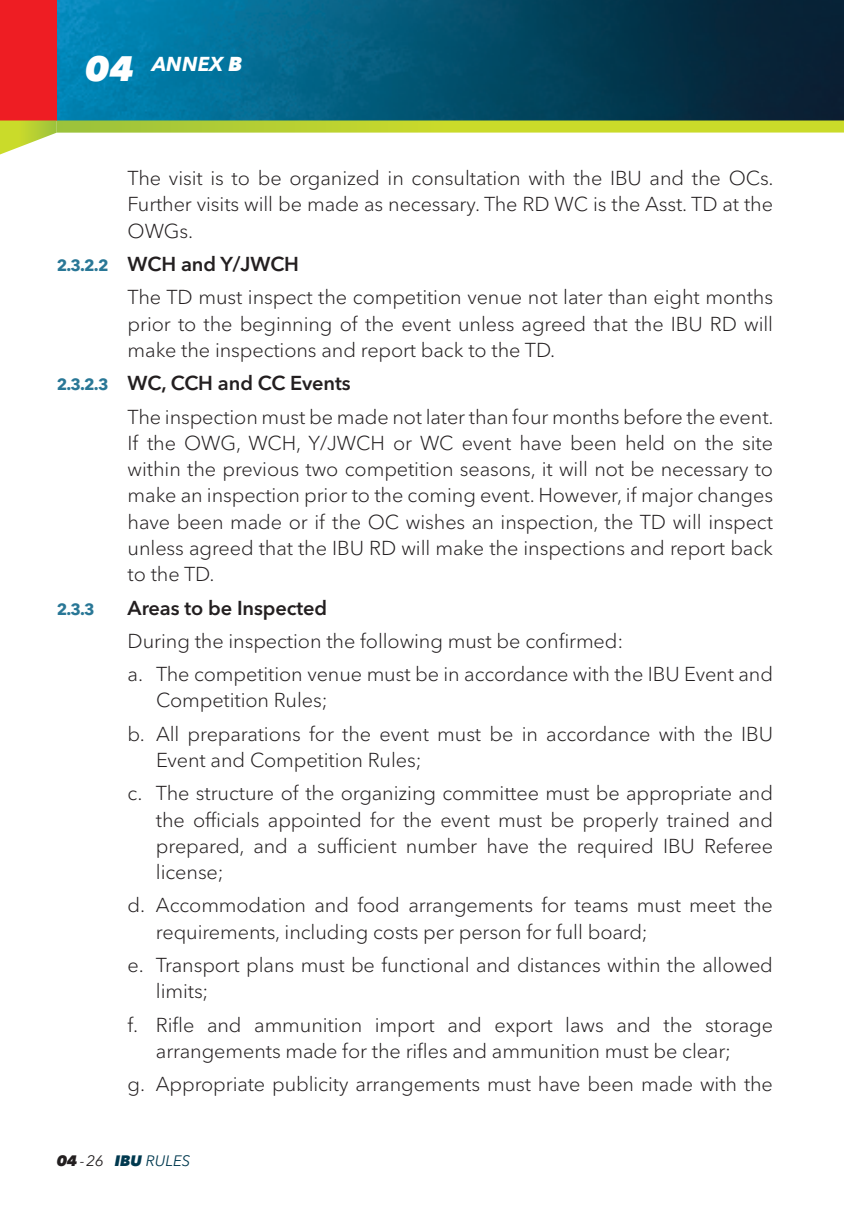
<style>
.page{position:relative;width:844px;height:1205px;background:#fff}
.page>*{position:absolute;margin:0;border:0;box-sizing:border-box;transform-origin:0 0}
.t1{font:300 20px/26.2px "Avenir Next W1 G";letter-spacing:-.005em;color:#231f20}
.t2{font:600 20px "Avenir Next W1 G";letter-spacing:-.005em;color:#231f20}
.t3{font:italic 700 20px "Avenir Next W1 G";color:#fff}
.t4{font:700 16.25px "Avenir Next W1 G";color:#297796}
.t5{font:italic 15px "Avenir Next W1 G";color:#01394f}
.s1{font-weight:800;font-size:35px}
.s2{font-weight:800}
.s3{font-weight:700;font-size:16.25px;color:#297796}
.s4{font-weight:600}
.s5{font-weight:800;color:#231f20}
.s6{color:#231f20}
</style>
<div class="page">
<img style="left:57px;top:0;width:787px;height:120px">
<div style="left:0;top:0;width:57px;height:120px;background:#ee1d23"></div>
<svg style="left:0;top:120px;width:57px;height:35px"></svg>
<svg style="left:57px;top:120px;width:786px;height:13px;background:#b9d037"></svg>
<svg style="left:843px;top:120px;width:1px;height:13px"></svg>
<p class="t3" style="left:85px;top:52px;width:158px"><span class="s1">04</span> ANNEX <span class="s2">B</span></p>
<p class="t1" style="left:128px;top:165px;width:647px;text-align:justify">The visit is to be organized in consultation with the IBU and the OCs.<br>Further visits will be made as necessary. The RD WC is the Asst. TD at the OWGs.</p>
<p class="t1" style="left:128px;top:247px;width:646px;line-height:33.2px;text-indent:-71px"><span class="s3">2.3.2.2</span> <span class="s4">WCH and Y/JWCH<br></span>The TD must inspect the competition venue not later than eight months</p>
<p class="t1" style="left:128px;top:311px;width:646px">prior to the beginning of the event unless agreed that the IBU RD will make the inspections and report back to the TD.</p>
<p class="t1" style="left:128px;top:367px;width:647px;line-height:33.2px;text-indent:-71px"><span class="s3">2.3.2.3</span> <span class="s4">WC, CCH and CC Events<br></span>The inspection must be made not later than four months before the event.</p>
<p class="t1" style="left:128px;top:430px;width:646px;text-align:justify">If the OWG, WCH, Y/JWCH or WC event have been held on the site within the previous two competition seasons, it will not be necessary to make an inspection prior to the coming event. However, if major changes have been made or if the OC wishes an inspection, the TD will inspect unless agreed that the IBU RD will make the inspections and report back to the TD.</p>
<p class="t4" style="left:57px;top:599px;width:39px">2.3.3</p>
<p class="t2" style="left:128px;top:595px;width:201px">Areas to be Inspected</p>
<p class="t1" style="left:128px;top:624px;width:646px;line-height:33.2px">During the inspection the following must be confirmed:<br>a. The competition venue must be in accordance with the IBU Event and</p>
<p class="t1" style="left:128px;top:684px;width:646px;line-height:33.2px;text-indent:28px">Competition Rules;<br>b. All preparations for the event must be in accordance with the IBU</p>
<p class="t1" style="left:128px;top:743px;width:646px;line-height:33.2px;text-indent:28px">Event and Competition Rules;<br>c. The structure of the organizing committee must be appropriate and</p>
<p class="t1" style="left:156px;top:806px;width:618px;text-align:justify">the officials appointed for the event must be properly trained and prepared, and a sufficient number have the required IBU Referee license;</p>
<p class="t1" style="left:156px;top:892px;width:618px;text-indent:-28px">d. Accommodation and food arrangements for teams must meet the requirements, including costs per person for full board;</p>
<p class="t1" style="left:156px;top:952px;width:618px;text-indent:-28px">e. Transport plans must be functional and distances within the allowed limits;</p>
<p class="t1" style="left:156px;top:1011px;width:618px;text-indent:-28px">f. Rifle and ammunition import and export laws and the storage arrangements made for the rifles and ammunition must be clear;</p>
<p class="t1" style="left:127px;top:1071px;width:646px">g. Appropriate publicity arrangements must have been made with the</p>
<p class="t5" style="left:57px;top:1152px;width:135px"><span class="s5">04</span> <span class="s6">- 26</span> <span class="s2">IBU</span> RULES</p>
</div>
